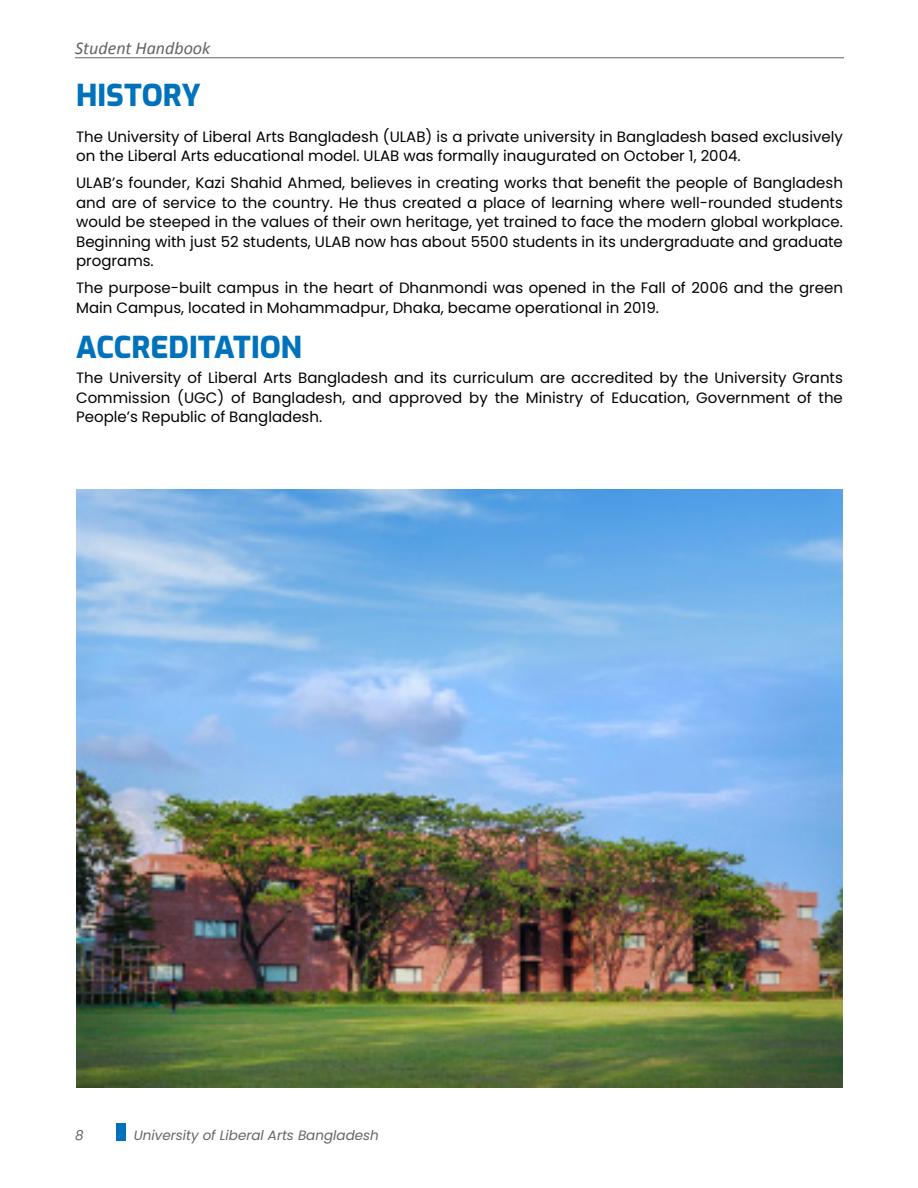
<style>
.page{position:relative;width:918px;height:1188px;background:#fff}
.page>*{position:absolute;margin:0;border:0;box-sizing:border-box;transform-origin:0 0}
.t1{font:800 30px "Exo";color:#0072bc}
.t2{font:italic 18px "Calibri";color:#636466}
.t3{font:15px/19.5px "Poppins";color:#000}
.t4{font:italic 13.5px "Poppins";color:#636466}
</style>
<div class="page">
<div style="left:116px;top:1123px;width:10px;height:18px;background:#0072bc"></div>
<hr style="left:75px;top:57px;width:769px;height:1px;background:#636466">
<img style="left:76px;top:489px;width:767px;height:599px">
<p class="t2" style="left:75px;top:37px;width:137px">Student Handbook</p>
<h1 class="t1" style="left:76px;top:73px;width:126px">HISTORY</h1>
<p class="t3" style="left:76px;top:127px;width:768px">The University of Liberal Arts Bangladesh (ULAB) is a private university in Bangladesh based exclusively on the Liberal Arts educational model. ULAB was formally inaugurated on October 1, 2004.</p>
<p class="t3" style="left:76px;top:173px;width:768px;text-align:justify">ULAB’s founder, Kazi Shahid Ahmed, believes in creating works that benefit the people of Bangladesh and are of service to the country. He thus created a place of learning where well-rounded students would be steeped in the values of their own heritage, yet trained to face the modern global workplace.<br>Beginning with just 52 students, ULAB now has about 5500 students in its undergraduate and graduate programs.</p>
<p class="t3" style="left:76px;top:278px;width:768px">The purpose-built campus in the heart of Dhanmondi was opened in the Fall of 2006 and the green<br>Main Campus, located in Mohammadpur, Dhaka, became operational in 2019.</p>
<h1 class="t1" style="left:76px;top:325px;width:228px">ACCREDITATION</h1>
<p class="t3" style="left:76px;top:369px;width:768px;text-align:justify">The University of Liberal Arts Bangladesh and its curriculum are accredited by the University Grants Commission (UGC) of Bangladesh, and approved by the Ministry of Education, Government of the People’s Republic of Bangladesh.</p>
<p class="t4" style="left:75px;top:1127px;width:10px">8</p>
<p class="t4" style="left:134px;top:1127px;width:247px">University of Liberal Arts Bangladesh</p>
</div>
